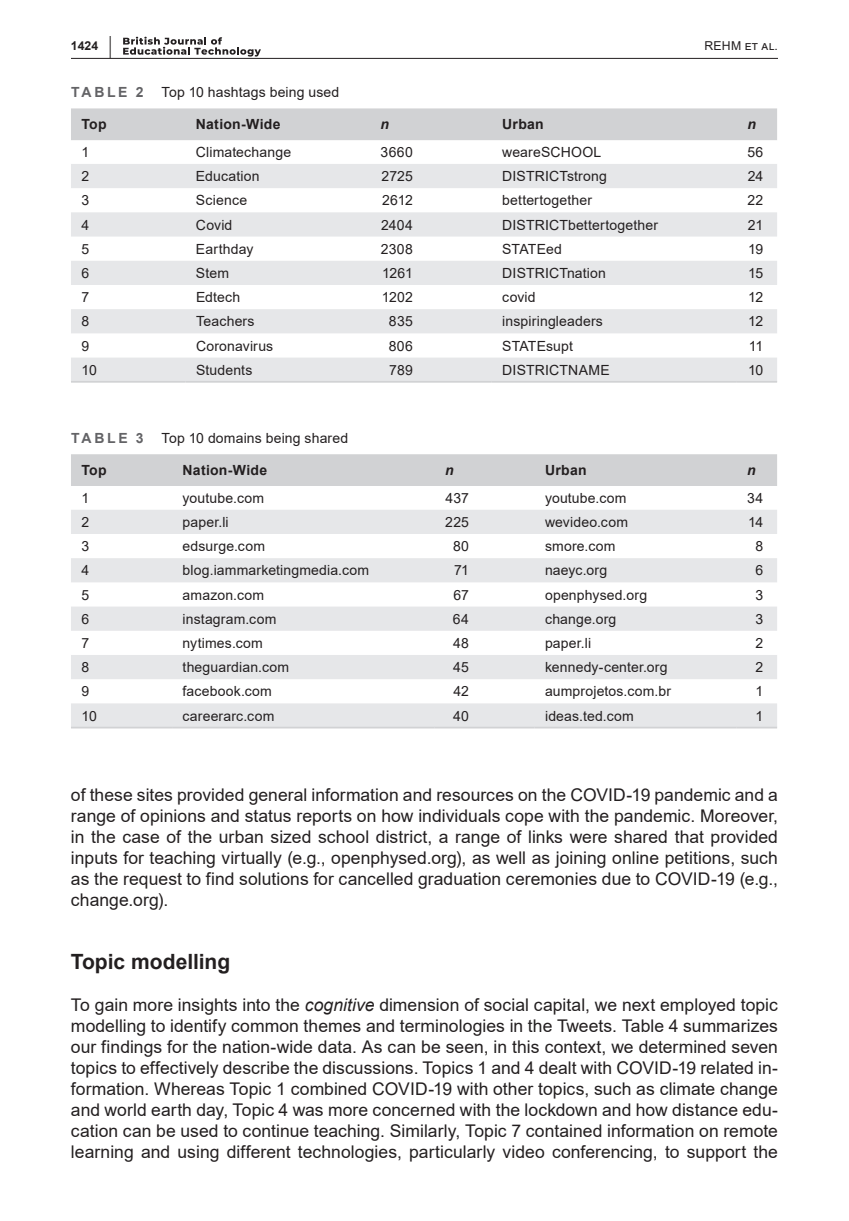
<style>
.page{position:relative;width:849px;height:1221px;background:#fff}
.page>*{position:absolute;margin:0;border:0;box-sizing:border-box;transform-origin:0 0}
.t1{font:700 21px "Arial";color:#231f20}
.t2{font:17.5px/21px "Arial";letter-spacing:.005em;color:#231f20;text-align:justify}
.t3{font:14px "Arial";letter-spacing:.01em;color:#231f20}
.t4{font:700 14px "Arial";letter-spacing:.02em;color:#231f20}
.t5{font:700 14px "Arial";letter-spacing:.185em;color:#636366}
.t6{font:italic 700 14px "Arial";color:#231f20}
.t7{font:12.25px "Arial";letter-spacing:.03em;color:#231f20}
.t8{font:700 12.25px "Arial";color:#231f20}
.s1{font-size:23.62px}
.s2{font-style:italic}
</style>
<div class="page">
<hr style="left:71px;top:58px;width:706px;height:1px;background:#231f20">
<svg style="left:123px;top:37px;width:138px;height:20px"></svg>
<div style="left:71px;top:108px;width:705px;height:32px;background:#d1d2d4"></div>
<svg style="left:71px;top:164px;width:705px;height:217px;fill:#e6e7e9"></svg>
<hr style="left:71px;top:381px;width:114px;height:1px;background:#d1d2d4">
<hr style="left:185px;top:381px;width:185px;height:1px;background:#d1d2d4">
<hr style="left:370px;top:381px;width:121px;height:1px;background:#d1d2d4">
<hr style="left:491px;top:381px;width:245px;height:1px;background:#d1d2d4">
<hr style="left:736px;top:381px;width:40px;height:1px;background:#d1d2d4">
<div style="left:71px;top:454px;width:705px;height:32px;background:#d1d2d4"></div>
<svg style="left:71px;top:510px;width:705px;height:216px;fill:#e6e7e9"></svg>
<hr style="left:71px;top:726px;width:101px;height:2px;background:#d1d2d4">
<hr style="left:172px;top:726px;width:262px;height:2px;background:#d1d2d4">
<hr style="left:434px;top:726px;width:100px;height:2px;background:#d1d2d4">
<hr style="left:534px;top:726px;width:202px;height:2px;background:#d1d2d4">
<hr style="left:736px;top:726px;width:40px;height:2px;background:#d1d2d4">
<p class="t8" style="left:71px;top:37px;width:42px">1424 <span class="s1">|</span></p>
<p class="t7" style="left:704px;top:37px;width:75px">REHM et al.</p>
<p class="t5" style="left:71px;top:82px;width:74px">TABLE 2</p>
<p class="t3" style="left:161px;top:82px;width:179px">Top 10 hashtags being used</p>
<p class="t4" style="left:81px;top:115px;width:27px">Top</p>
<p class="t4" style="left:196px;top:115px;width:86px">Nation-Wide</p>
<p class="t6" style="left:380px;top:115px;width:10px">n</p>
<p class="t4" style="left:502px;top:115px;width:43px">Urban</p>
<p class="t6" style="left:747px;top:115px;width:10px">n</p>
<p class="t3" style="left:81px;top:142px;width:9px">1</p>
<p class="t3" style="left:196px;top:142px;width:97px">Climatechange</p>
<p class="t3" style="left:380px;top:142px;width:34px">3660</p>
<p class="t3" style="left:502px;top:142px;width:101px">weareSCHOOL</p>
<p class="t3" style="left:747px;top:142px;width:17px">56</p>
<p class="t3" style="left:81px;top:166px;width:9px">2</p>
<p class="t3" style="left:196px;top:166px;width:65px">Education</p>
<p class="t3" style="left:381px;top:166px;width:33px">2725</p>
<p class="t3" style="left:502px;top:166px;width:106px">DISTRICTstrong</p>
<p class="t3" style="left:747px;top:166px;width:17px">24</p>
<p class="t3" style="left:81px;top:191px;width:9px">3</p>
<p class="t3" style="left:196px;top:191px;width:53px">Science</p>
<p class="t3" style="left:382px;top:191px;width:32px">2612</p>
<p class="t3" style="left:502px;top:191px;width:91px">bettertogether</p>
<p class="t3" style="left:747px;top:191px;width:17px">22</p>
<p class="t3" style="left:81px;top:215px;width:9px">4</p>
<p class="t3" style="left:196px;top:215px;width:38px">Covid</p>
<p class="t3" style="left:381px;top:215px;width:33px">2404</p>
<p class="t3" style="left:502px;top:215px;width:157px">DISTRICTbettertogether</p>
<p class="t3" style="left:747px;top:215px;width:17px">21</p>
<p class="t3" style="left:81px;top:239px;width:9px">5</p>
<p class="t3" style="left:196px;top:239px;width:59px">Earthday</p>
<p class="t3" style="left:381px;top:239px;width:34px">2308</p>
<p class="t3" style="left:502px;top:239px;width:61px">STATEed</p>
<p class="t3" style="left:747px;top:239px;width:17px">19</p>
<p class="t3" style="left:81px;top:263px;width:9px">6</p>
<p class="t3" style="left:196px;top:263px;width:35px">Stem</p>
<p class="t3" style="left:382px;top:263px;width:32px">1261</p>
<p class="t3" style="left:502px;top:263px;width:105px">DISTRICTnation</p>
<p class="t3" style="left:748px;top:263px;width:17px">15</p>
<p class="t3" style="left:82px;top:287px;width:9px">7</p>
<p class="t3" style="left:196px;top:287px;width:46px">Edtech</p>
<p class="t3" style="left:382px;top:287px;width:33px">1202</p>
<p class="t3" style="left:502px;top:287px;width:35px">covid</p>
<p class="t3" style="left:748px;top:287px;width:17px">12</p>
<p class="t3" style="left:82px;top:312px;width:9px">8</p>
<p class="t3" style="left:196px;top:312px;width:60px">Teachers</p>
<p class="t3" style="left:389px;top:312px;width:25px">835</p>
<p class="t3" style="left:502px;top:312px;width:102px">inspiringleaders</p>
<p class="t3" style="left:748px;top:312px;width:17px">12</p>
<p class="t3" style="left:82px;top:336px;width:9px">9</p>
<p class="t3" style="left:196px;top:336px;width:79px">Coronavirus</p>
<p class="t3" style="left:388px;top:336px;width:26px">806</p>
<p class="t3" style="left:502px;top:336px;width:72px">STATEsupt</p>
<p class="t3" style="left:748px;top:336px;width:16px">11</p>
<p class="t3" style="left:82px;top:360px;width:17px">10</p>
<p class="t3" style="left:196px;top:360px;width:58px">Students</p>
<p class="t3" style="left:389px;top:360px;width:25px">789</p>
<p class="t3" style="left:502px;top:360px;width:109px">DISTRICTNAME</p>
<p class="t3" style="left:747px;top:360px;width:17px">10</p>
<p class="t5" style="left:71px;top:428px;width:74px">TABLE 3</p>
<p class="t3" style="left:161px;top:428px;width:188px">Top 10 domains being shared</p>
<p class="t4" style="left:81px;top:460px;width:27px">Top</p>
<p class="t4" style="left:182px;top:460px;width:86px">Nation-Wide</p>
<p class="t6" style="left:445px;top:461px;width:10px">n</p>
<p class="t4" style="left:545px;top:460px;width:43px">Urban</p>
<p class="t6" style="left:747px;top:461px;width:10px">n</p>
<p class="t3" style="left:81px;top:488px;width:9px">1</p>
<p class="t3" style="left:182px;top:488px;width:83px">youtube.com</p>
<p class="t3" style="left:445px;top:488px;width:25px">437</p>
<p class="t3" style="left:545px;top:488px;width:83px">youtube.com</p>
<p class="t3" style="left:747px;top:488px;width:18px">34</p>
<p class="t3" style="left:81px;top:512px;width:9px">2</p>
<p class="t3" style="left:182px;top:512px;width:48px">paper.li</p>
<p class="t3" style="left:445px;top:512px;width:25px">225</p>
<p class="t3" style="left:545px;top:512px;width:84px">wevideo.com</p>
<p class="t3" style="left:747px;top:512px;width:17px">14</p>
<p class="t3" style="left:81px;top:536px;width:9px">3</p>
<p class="t3" style="left:182px;top:536px;width:84px">edsurge.com</p>
<p class="t3" style="left:453px;top:536px;width:17px">80</p>
<p class="t3" style="left:545px;top:536px;width:72px">smore.com</p>
<p class="t3" style="left:755px;top:536px;width:9px">8</p>
<p class="t3" style="left:81px;top:560px;width:9px">4</p>
<p class="t3" style="left:182px;top:560px;width:188px">blog.iammarketingmedia.com</p>
<p class="t3" style="left:454px;top:560px;width:17px">71</p>
<p class="t3" style="left:545px;top:560px;width:64px">naeyc.org</p>
<p class="t3" style="left:755px;top:560px;width:9px">6</p>
<p class="t3" style="left:81px;top:585px;width:9px">5</p>
<p class="t3" style="left:182px;top:585px;width:83px">amazon.com</p>
<p class="t3" style="left:453px;top:585px;width:17px">67</p>
<p class="t3" style="left:545px;top:585px;width:103px">openphysed.org</p>
<p class="t3" style="left:755px;top:585px;width:9px">3</p>
<p class="t3" style="left:81px;top:609px;width:9px">6</p>
<p class="t3" style="left:182px;top:609px;width:95px">instagram.com</p>
<p class="t3" style="left:453px;top:609px;width:18px">64</p>
<p class="t3" style="left:545px;top:609px;width:73px">change.org</p>
<p class="t3" style="left:755px;top:609px;width:9px">3</p>
<p class="t3" style="left:81px;top:633px;width:9px">7</p>
<p class="t3" style="left:182px;top:633px;width:82px">nytimes.com</p>
<p class="t3" style="left:453px;top:633px;width:17px">48</p>
<p class="t3" style="left:545px;top:633px;width:48px">paper.li</p>
<p class="t3" style="left:755px;top:633px;width:9px">2</p>
<p class="t3" style="left:81px;top:657px;width:9px">8</p>
<p class="t3" style="left:182px;top:657px;width:108px">theguardian.com</p>
<p class="t3" style="left:453px;top:657px;width:17px">45</p>
<p class="t3" style="left:545px;top:657px;width:124px">kennedy-center.org</p>
<p class="t3" style="left:755px;top:657px;width:9px">2</p>
<p class="t3" style="left:81px;top:681px;width:9px">9</p>
<p class="t3" style="left:182px;top:681px;width:91px">facebook.com</p>
<p class="t3" style="left:453px;top:681px;width:17px">42</p>
<p class="t3" style="left:545px;top:681px;width:128px">aumprojetos.com.br</p>
<p class="t3" style="left:755px;top:681px;width:9px">1</p>
<p class="t3" style="left:81px;top:706px;width:17px">10</p>
<p class="t3" style="left:182px;top:706px;width:93px">careerarc.com</p>
<p class="t3" style="left:453px;top:706px;width:17px">40</p>
<p class="t3" style="left:545px;top:706px;width:90px">ideas.ted.com</p>
<p class="t3" style="left:755px;top:706px;width:9px">1</p>
<p class="t2" style="left:71px;top:784px;width:708px">of these sites provided general information and resources on the COVID-19 pandemic and a range of opinions and status reports on how individuals cope with the pandemic. Moreover, in the case of the urban sized school district, a range of links were shared that provided inputs for teaching virtually (e.g., openphysed.org), as well as joining online petitions, such as the request to find solutions for cancelled graduation ceremonies due to COVID-19 (e.g., change.org).</p>
<p class="t1" style="left:71px;top:947px;width:161px">Topic modelling</p>
<p class="t2" style="left:71px;top:994px;width:708px">To gain more insights into the <span class="s2">cognitive</span> dimension of social capital, we next employed topic modelling to identify common themes and terminologies in the Tweets. Table 4 summarizes our findings for the nation-wide data. As can be seen, in this context, we determined seven topics to effectively describe the discussions. Topics 1 and 4 dealt with COVID-19 related in&shy;formation. Whereas Topic 1 combined COVID-19 with other topics, such as climate change and world earth day, Topic 4 was more concerned with the lockdown and how distance edu&shy;cation can be used to continue teaching. Similarly, Topic 7 contained information on remote learning and using different technologies, particularly video conferencing, to support the</p>
</div>
